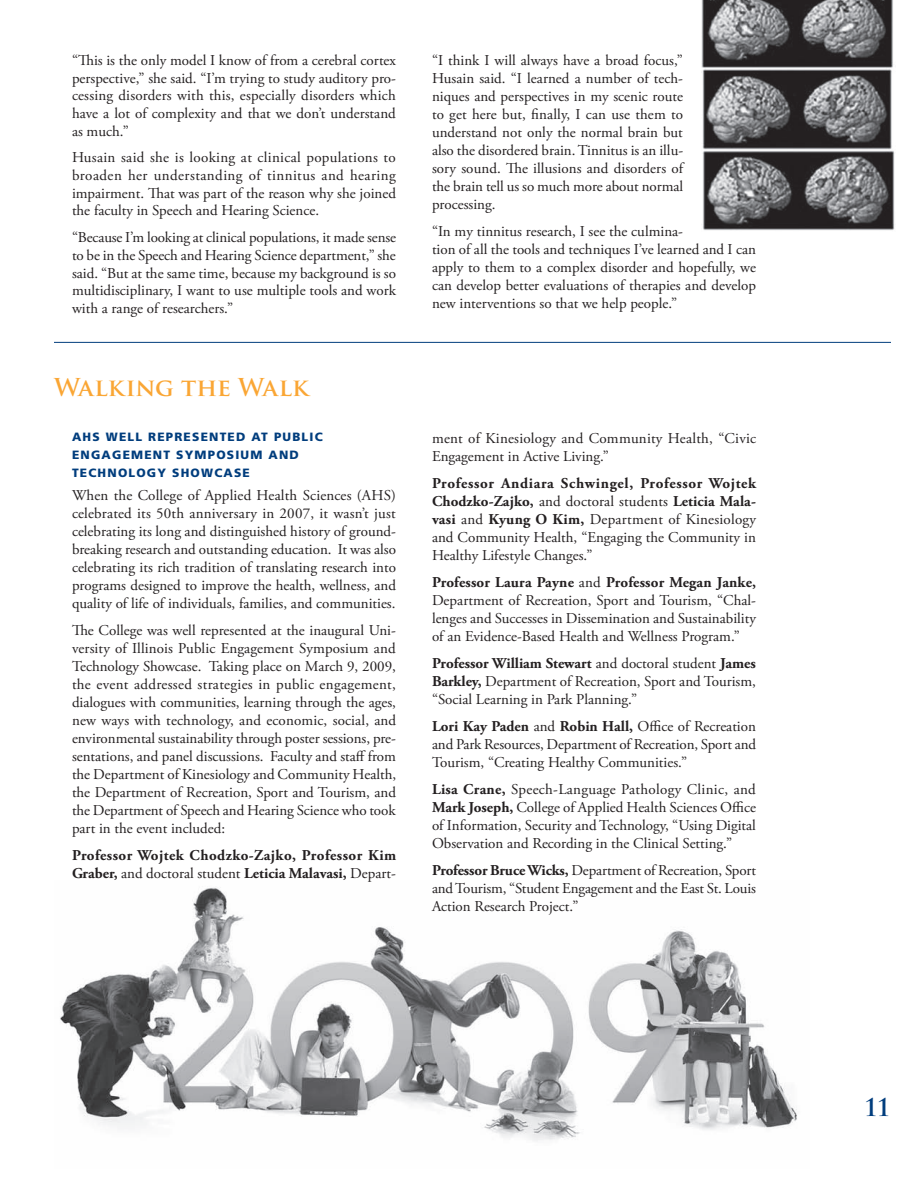
<style>
.page{position:relative;width:918px;height:1188px;background:#fff}
.page>*{position:absolute;margin:0;border:0;box-sizing:border-box;transform-origin:0 0}
.t1{font:700 24px "Trajan Pro";color:#faa634}
.t2{font:700 24px "Trajan Pro";color:#013d7d}
.t3{font:15px/18px "Adobe Garamond Pro";letter-spacing:-.01em;color:#231f20;text-align:justify}
.t4{font:700 15px/18px "Adobe Garamond Pro";letter-spacing:.03em;color:#231f20}
.t5{font:900 12px "Frutiger";letter-spacing:.1em;color:#013d7d}
.s1{font-weight:400}
.s2{font-weight:700}
</style>
<div class="page">
<hr style="left:54px;top:342px;width:837px;height:1px;background:#013d7d">
<img style="left:701px;top:0;width:194px;height:231px">
<img style="left:60px;top:887px;width:737px;height:254px">
<p class="t3" style="left:72px;top:52px;width:326px">“This is the only model I know of from a cerebral cortex perspective,” she said. “I’m trying to study auditory pro&shy;cessing disorders with this, especially disorders which have a lot of complexity and that we don’t understand as much.”</p>
<p class="t3" style="left:72px;top:149px;width:326px">Husain said she is looking at clinical populations to broaden her understanding of tinnitus and hearing impairment. That was part of the reason why she joined the faculty in Speech and Hearing Science.</p>
<p class="t3" style="left:72px;top:229px;width:326px">“Because I’m looking at clinical populations, it made sense to be in the Speech and Hearing Science department,” she said. “But at the same time, because my background is so multidisciplinary, I want to use multiple tools and work with a range of researchers.”</p>
<h1 class="t1" style="left:54px;top:372px;width:256px">Walking the Walk</h1>
<p class="t5" style="left:72px;top:430px;width:16px">AHS</p>
<p class="t5" style="left:106px;top:430px;width:172px">WELL REPRESENTED AT PUB</p>
<p class="t5" style="left:302px;top:430px;width:21px">LIC</p>
<p class="t5" style="left:72px;top:448px;width:174px">ENGAGEMENT SYMPOSIUM</p>
<p class="t5" style="left:269px;top:448px;width:31px">AND</p>
<p class="t5" style="left:72px;top:466px;width:135px">TECHNOLOGY SHOWCA</p>
<p class="t5" style="left:234px;top:466px;width:17px">SE</p>
<p class="t3" style="left:72px;top:487px;width:326px">When the College of Applied Health Sciences (AHS) celebrated its 50th anniversary in 2007, it wasn’t just celebrating its long and distinguished history of ground&shy;breaking research and outstanding education. It was also celebrating its rich tradition of translating research into programs designed to improve the health, wellness, and quality of life of individuals, families, and communities.</p>
<p class="t3" style="left:72px;top:622px;width:326px">The College was well represented at the inaugural Uni&shy;versity of Illinois Public Engagement Symposium and Technology Showcase. Taking place on March 9, 2009, the event addressed strategies in public engagement, dialogues with communities, learning through the ages, new ways with technology, and economic, social, and environmental sustainability through poster sessions, pre&shy;sentations, and panel discussions. Faculty and staff from the Department of Kinesiology and Community Health, the Department of Recreation, Sport and Tourism, and the Department of Speech and Hearing Science who took part in the event included:</p>
<p class="t4" style="left:72px;top:846px;width:326px">Professor Wojtek Chodzko-Zajko, Professor Kim<br>Graber, <span class="s1">and doctoral student</span> Leticia Malavasi, <span class="s1">Depart-</span></p>
<p class="t3" style="left:432px;top:52px;width:254px;text-align:left">“I think I will always have a broad focus,” Husain said. “I learned a number of tech&shy;niques and perspectives in my scenic route to get here but, finally, I can use them to understand not only the normal brain but also the disordered brain. Tinnitus is an illu&shy;sory sound. The illusions and disorders of the brain tell us so much more about normal processing.</p>
<p class="t3" style="left:432px;top:223px;width:326px;text-align:left">“In my tinnitus research, I see the culmina-<br>tion of all the tools and techniques I’ve learned and I can apply to them to a complex disorder and hopefully, we can develop better evaluations of therapies and develop new interventions so that we help people.”</p>
<p class="t3" style="left:432px;top:430px;width:326px">ment of Kinesiology and Community Health, “Civic<br>Engagement in Active Living.”</p>
<p class="t3" style="left:432px;top:475px;width:326px"><span class="s2">Professor Andiara Schwingel, Professor Wojtek Chodzko-Zajko,</span> and doctoral students <span class="s2">Leticia Mala&shy;vasi</span> and <span class="s2">Kyung O Kim,</span> Department of Kinesiology and Community Health, “Engaging the Community in Healthy Lifestyle Changes.”</p>
<p class="t3" style="left:432px;top:574px;width:326px"><span class="s2">Professor Laura Payne</span> and <span class="s2">Professor Megan Janke, </span>Department of Recreation, Sport and Tourism, “Chal&shy;lenges and Successes in Dissemination and Sustainability of an Evidence-Based Health and Wellness Program.”</p>
<p class="t3" style="left:432px;top:655px;width:326px"><span class="s2">Professor William Stewart</span> and doctoral student <span class="s2">James Barkley,</span> Department of Recreation, Sport and Tourism, “Social Learning in Park Planning.”</p>
<p class="t3" style="left:432px;top:718px;width:326px"><span class="s2">Lori Kay Paden</span> and <span class="s2">Robin Hall,</span> Office of Recreation and Park Resources, Department of Recreation, Sport and Tourism, “Creating Healthy Communities.”</p>
<p class="t3" style="left:432px;top:781px;width:326px"><span class="s2">Lisa Crane,</span> Speech-Language Pathology Clinic, and <span class="s2">Mark Joseph,</span> College of Applied Health Sciences Office of Information, Security and Technology, “Using Digital Observation and Recording in the Clinical Setting.”</p>
<p class="t3" style="left:432px;top:862px;width:326px"><span class="s2">Professor Bruce Wicks,</span> Department of Recreation, Sport and Tourism, “Student Engagement and the East St. Louis Action Research Project.”</p>
<h1 class="t2" style="left:864px;top:1092px;width:29px">11</h1>
</div>
